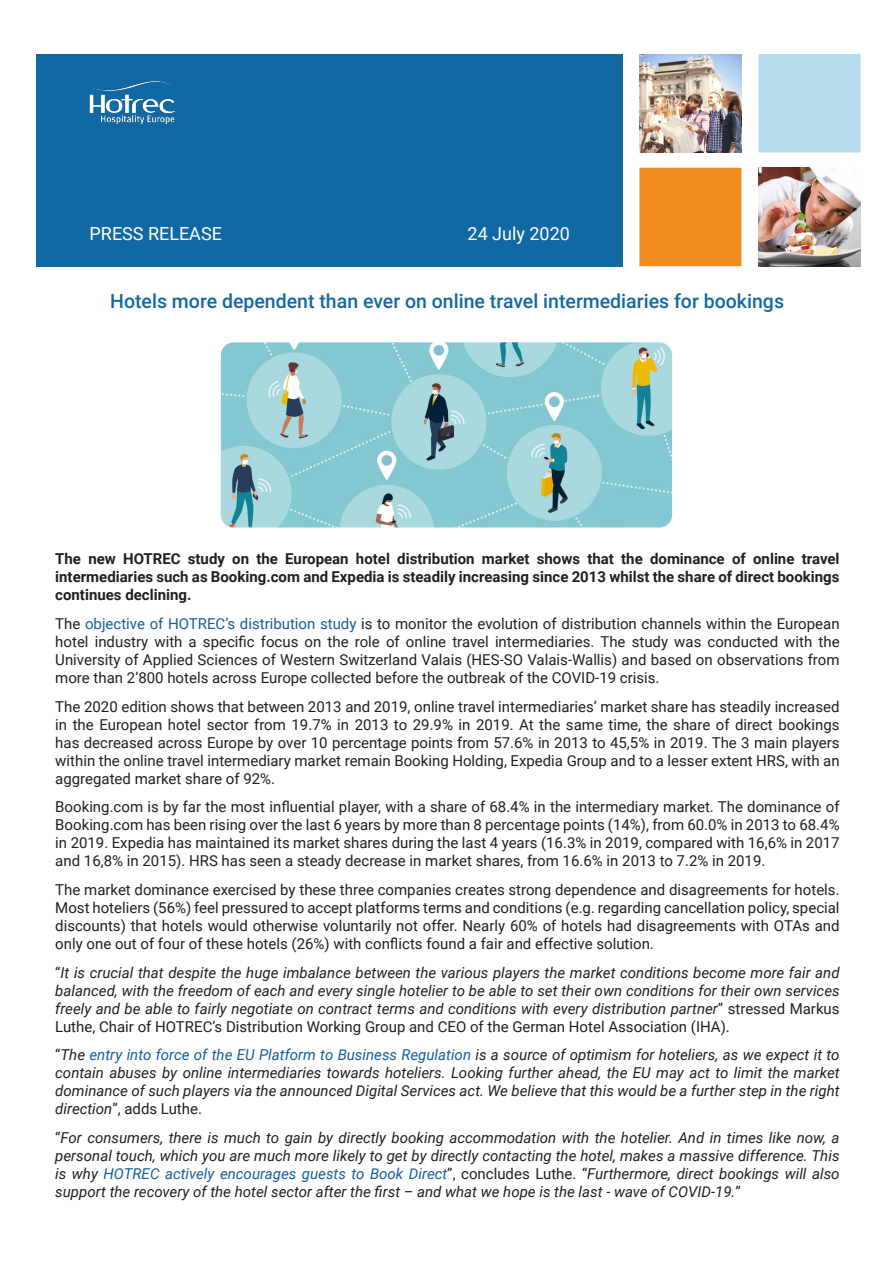
<style>
.page{position:relative;width:893px;height:1263px;background:#fff}
.page>*{position:absolute;margin:0;border:0;box-sizing:border-box;transform-origin:0 0}
.t1{font:500 19.5px "Roboto";color:#1169a4}
.t2{font:18px "Roboto";color:#fff}
.t3{font:15px/18px "Roboto";color:#231f20;text-align:justify}
.t4{font:italic 15px/18px "Roboto";color:#231f20;text-align:justify}
.t5{font:700 15px/18px "Roboto";color:#231f20;text-align:justify}
.s1{color:#175d9e}
.s2{font-style:normal}
</style>
<div class="page">
<div style="left:36px;top:54px;width:586px;height:212px;background:#1169a4"></div>
<img style="left:758px;top:168px;width:102px;height:98px">
<div style="left:639px;top:168px;width:102px;height:98px;background:#f18c23"></div>
<div style="left:758px;top:54px;width:102px;height:98px;background:#b4dced"></div>
<img style="left:221px;top:342px;width:451px;height:185px">
<img style="left:89px;top:81px;width:86px;height:44px">
<img style="left:639px;top:54px;width:102px;height:98px">
<p class="t2" style="left:90px;top:221px;width:134px">PRESS RELEASE</p>
<p class="t2" style="left:468px;top:221px;width:104px">24 July 2020</p>
<p class="t1" style="left:110px;top:287px;width:675px">Hotels more dependent than ever on online travel intermediaries for bookings</p>
<p class="t5" style="left:55px;top:549px;width:786px">The new HOTREC study on the European hotel distribution market shows that the dominance of online travel intermediaries such as Booking.com and Expedia is steadily increasing since 2013 whilst the share of direct bookings continues declining.</p>
<p class="t3" style="left:55px;top:614px;width:786px">The <span class="s1">objective of HOTREC’s distribution study</span> is to monitor the evolution of distribution channels within the European hotel industry with a specific focus on the role of online travel intermediaries. The study was conducted with the University of Applied Sciences of Western Switzerland Valais (HES-SO Valais-Wallis) and based on observations from more than 2’800 hotels across Europe collected before the outbreak of the COVID-19 crisis.</p>
<p class="t3" style="left:55px;top:697px;width:786px">The 2020 edition shows that between 2013 and 2019, online travel intermediaries’ market share has steadily increased in the European hotel sector from 19.7% in 2013 to 29.9% in 2019. At the same time, the share of direct bookings has decreased across Europe by over 10 percentage points from 57.6% in 2013 to 45,5% in 2019. The 3 main players within the online travel intermediary market remain Booking Holding, Expedia Group and to a lesser extent HRS, with an aggregated market share of 92%.</p>
<p class="t3" style="left:55px;top:797px;width:786px">Booking.com is by far the most influential player, with a share of 68.4% in the intermediary market. The dominance of Booking.com has been rising over the last 6 years by more than 8 percentage points (14%), from 60.0% in 2013 to 68.4% in 2019. Expedia has maintained its market shares during the last 4 years (16.3% in 2019, compared with 16,6% in 2017 and 16,8% in 2015). HRS has seen a steady decrease in market shares, from 16.6% in 2013 to 7.2% in 2019.</p>
<p class="t3" style="left:55px;top:880px;width:786px">The market dominance exercised by these three companies creates strong dependence and disagreements for hotels.<br>Most hoteliers (56%) feel pressured to accept platforms terms and conditions (e.g. regarding cancellation policy, special discounts) that hotels would otherwise voluntarily not offer. Nearly 60% of hotels had disagreements with OTAs and only one out of four of these hotels (26%) with conflicts found a fair and effective solution.</p>
<p class="t4" style="left:55px;top:962px;width:786px"><span class="s2">“</span>It is crucial that despite the huge imbalance between the various players the market conditions become more fair and balanced, with the freedom of each and every single hotelier to be able to set their own conditions for their own services freely and be able to fairly negotiate on contract terms and conditions with every distribution partner<span class="s2">” stressed Markus Luthe, Chair of HOTREC’s Distribution Working Group and CEO of the German Hotel Association (IHA).</span></p>
<p class="t4" style="left:55px;top:1045px;width:786px"><span class="s2">“</span>The <span class="s1">entry into force of the EU Platform to Business Regulation</span> is a source of optimism for hoteliers, as we expect it to contain abuses by online intermediaries towards hoteliers. Looking further ahead, the EU may act to limit the market dominance of such players via the announced Digital Services act. We believe that this would be a further step in the right direction<span class="s2">”, adds Luthe.</span></p>
<p class="t4" style="left:55px;top:1128px;width:786px"><span class="s2">“</span>For consumers, there is much to gain by directly booking accommodation with the hotelier. And in times like now, a personal touch, which you are much more likely to get by directly contacting the hotel, makes a massive difference. This is why <span class="s1">HOTREC actively encourages guests to Book Direct</span><span class="s2">”, concludes Luthe. “</span>Furthermore, direct bookings will also support the recovery of the hotel sector after the first – and what we hope is the last - wave of COVID-19.<span class="s2">”</span></p>
</div>
